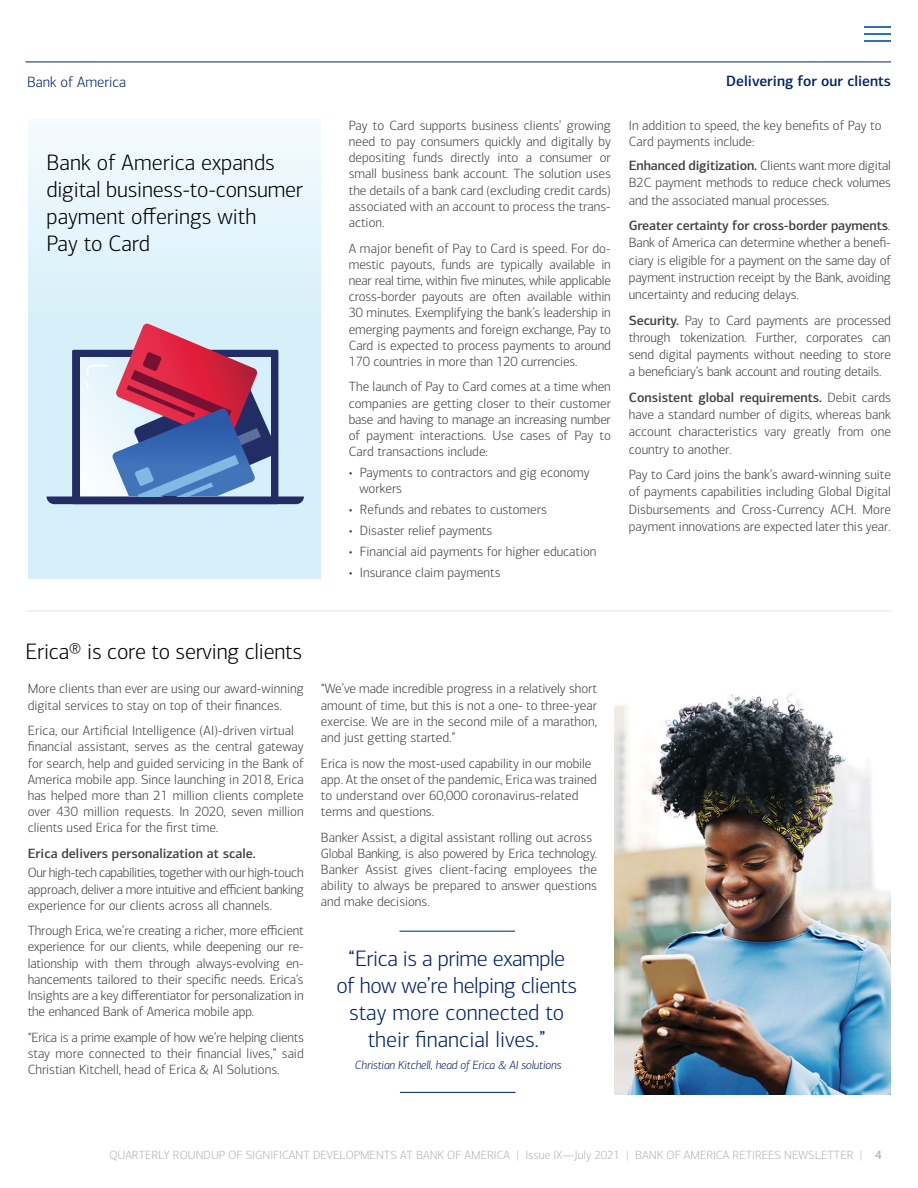
<style>
.page{position:relative;width:918px;height:1188px;background:#fff}
.page>*{position:absolute;margin:0;border:0;box-sizing:border-box;transform-origin:0 0}
.t1{font:300 22.5px/27px "Connections";color:#000}
.t2{font:300 22.5px/27px "Connections";letter-spacing:-.02em;color:#012169;text-align:center}
.t3{font:500 15px "Connections";color:#00226a}
.t4{font:300 15px "Connections";color:#00226a}
.t5{font:300 13.5px/16.2px "Connections";color:#404042;text-align:justify}
.t6{font:500 13.5px "Connections";color:#404042}
.t7{font:300 12px "Connections";color:#b3b3b3}
.t8{font:italic 300 12px "Connections";letter-spacing:-.01em;color:#012169}
.s1{font-weight:500}
</style>
<div class="page">
<svg style="left:864px;top:27px;width:27px;height:1px"></svg>
<hr style="left:864px;top:33px;width:27px;height:2px;background:#2b72b9">
<hr style="left:864px;top:40px;width:27px;height:2px;background:#2b72b9">
<img style="left:615px;top:693px;width:276px;height:402px">
<div style="left:28px;top:120px;width:293px;height:459px;background:linear-gradient(to bottom,#ecf8fc,#ceebf6)"></div>
<svg style="left:47px;top:324px;width:257px;height:180px;background:#a195b3"></svg>
<hr style="left:399px;top:931px;width:116px;height:1px;background:#012169">
<hr style="left:400px;top:1092px;width:116px;height:1px;background:#012169">
<hr style="left:26px;top:62px;width:865px;height:1px;background:#00226a">
<hr style="left:26px;top:611px;width:865px;height:1px;background:#e6e6e6">
<p class="t4" style="left:27px;top:73px;width:101px">Bank of America</p>
<p class="t3" style="left:726px;top:72px;width:166px">Delivering for our clients</p>
<h1 class="t1" style="left:46px;top:149px;width:258px">Bank of America expands digital business-to-consumer payment offerings with<br>Pay to Card</h1>
<p class="t5" style="left:349px;top:117px;width:264px">Pay to Card supports business clients’ growing need to pay consumers quickly and digitally by depositing funds directly into a consumer or small business bank account. The solution uses the details of a bank card (excluding credit cards) associated with an account to process the trans&shy;action.</p>
<p class="t5" style="left:349px;top:240px;width:264px">A major benefit of Pay to Card is speed. For do&shy;mestic payouts, funds are typically available in near real time, within five minutes, while applicable cross-border payouts are often available within 30 minutes. Exemplifying the bank’s leadership in emerging payments and foreign exchange, Pay to Card is expected to process payments to around 170 countries in more than 120 currencies.</p>
<p class="t5" style="left:349px;top:379px;width:264px">The launch of Pay to Card comes at a time when companies are getting closer to their customer base and having to manage an increasing number of payment interactions. Use cases of Pay to Card transactions include:</p>
<p class="t5" style="left:360px;top:465px;width:232px;text-indent:-11px">• Payments to contractors and gig economy workers</p>
<p class="t5" style="left:349px;top:502px;width:200px">• Refunds and rebates to customers</p>
<p class="t5" style="left:349px;top:523px;width:145px">• Disaster relief payments</p>
<p class="t5" style="left:349px;top:544px;width:249px">• Financial aid payments for higher education</p>
<p class="t5" style="left:349px;top:565px;width:153px">• Insurance claim payments</p>
<p class="t5" style="left:629px;top:117px;width:254px">In addition to speed, the key benefits of Pay to<br>Card payments include:</p>
<p class="t5" style="left:629px;top:157px;width:264px;line-height:17.2px"><span class="s1">Enhanced digitization.</span> Clients want more digital B2C payment methods to reduce check volumes and the associated manual processes.</p>
<p class="t5" style="left:629px;top:217px;width:264px;line-height:17.2px"><span class="s1">Greater certainty for cross-border payments</span>.<br>Bank of America can determine whether a benefi&shy;ciary is eligible for a payment on the same day of payment instruction receipt by the Bank, avoiding uncertainty and reducing delays.</p>
<p class="t5" style="left:629px;top:312px;width:264px;line-height:17.2px"><span class="s1">Security.</span> Pay to Card payments are processed through tokenization. Further, corporates can send digital payments without needing to store a beneficiary’s bank account and routing details.</p>
<p class="t5" style="left:629px;top:389px;width:264px;line-height:17.2px"><span class="s1">Consistent global requirements.</span> Debit cards have a standard number of digits, whereas bank account characteristics vary greatly from one country to another.</p>
<p class="t5" style="left:629px;top:466px;width:264px;line-height:17.2px">Pay to Card joins the bank’s award-winning suite of payments capabilities including Global Digital Disbursements and Cross-Currency ACH. More payment innovations are expected later this year.</p>
<h1 class="t1" style="left:26px;top:638px;width:278px">Erica® is core to serving clients</h1>
<p class="t5" style="left:28px;top:681px;width:277px">More clients than ever are using our award-winning digital services to stay on top of their finances.</p>
<p class="t5" style="left:28px;top:723px;width:278px;text-align:left">Erica, our Artificial Intelligence (AI)-driven virtual financial assistant, serves as the central gateway for search, help and guided servicing in the Bank of America mobile app. Since launching in 2018, Erica has helped more than 21 million clients complete over 430 million requests. In 2020, seven million clients used Erica for the first time.</p>
<p class="t6" style="left:28px;top:845px;width:230px">Erica delivers personalization at scale.</p>
<p class="t5" style="left:28px;top:865px;width:277px">Our high-tech capabilities, together with our high-touch approach, deliver a more intuitive and efficient banking experience for our clients across all channels.</p>
<p class="t5" style="left:28px;top:923px;width:278px">Through Erica, we’re creating a richer, more efficient experience for our clients, while deepening our re&shy;lationship with them through always-evolving en&shy;hancements tailored to their specific needs. Erica’s Insights are a key differentiator for personalization in the enhanced Bank of America mobile app.</p>
<p class="t5" style="left:28px;top:1029px;width:278px">“Erica is a prime example of how we’re helping clients stay more connected to their financial lives,” said Christian Kitchell, head of Erica &amp; AI Solutions.</p>
<p class="t5" style="left:321px;top:681px;width:278px">“We’ve made incredible progress in a relatively short amount of time, but this is not a one- to three-year exercise. We are in the second mile of a marathon, and just getting started.”</p>
<p class="t5" style="left:321px;top:755px;width:277px;text-align:left">Erica is now the most-used capability in our mobile app. At the onset of the pandemic, Erica was trained to understand over 60,000 coronavirus-related terms and questions.</p>
<p class="t5" style="left:321px;top:829px;width:278px;text-align:left">Banker Assist, a digital assistant rolling out across Global Banking, is also powered by Erica technology.<br>Banker Assist gives client-facing employees the ability to always be prepared to answer questions and make decisions.</p>
<h1 class="t2" style="left:336px;top:945px;width:242px">“Erica is a prime example of how we’re helping clients stay more connected to their financial lives.”</h1>
<p class="t8" style="left:355px;top:1058px;width:208px">Christian Kitchell, head of Erica &amp; AI solutions</p>
<p class="t7" style="left:109px;top:1148px;width:774px">QUARTERLY ROUNDUP OF SIGNIFICANT DEVELOPMENTS AT BANK OF AMERICA | Issue IX—July 2021 | BANK OF AMERICA RETIREES NEWSLETTER | <span class="s1">4</span></p>
</div>
